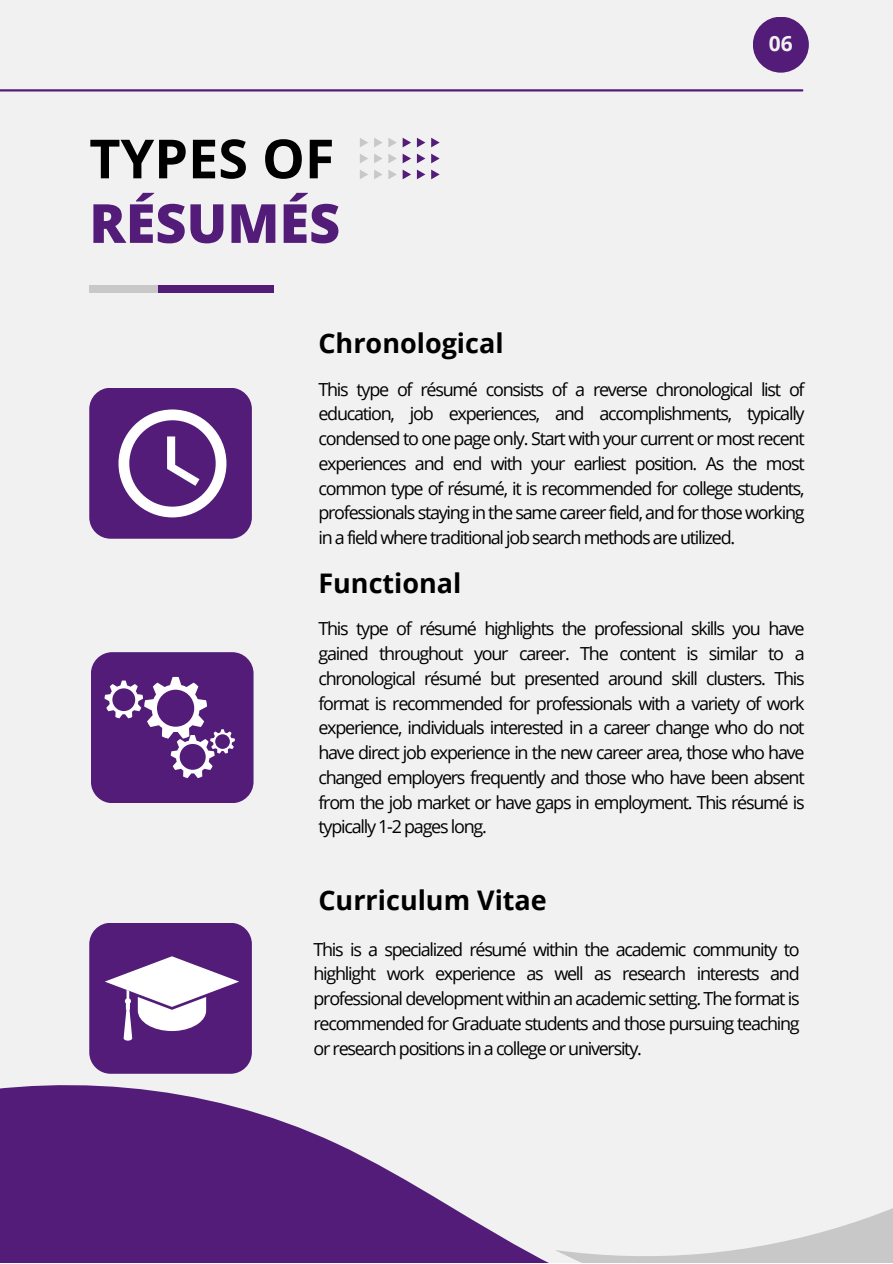
<style>
.page{position:relative;width:893px;height:1264px;background:#fff}
.page>*{position:absolute;margin:0;border:0;box-sizing:border-box;transform-origin:0 0}
.t1{font:700 54px "Open Sans";color:#000}
.t2{font:800 54px "Open Sans";color:#521c78}
.t3{font:700 27px "Open Sans";color:#000}
.t4{font:700 21px "Open Sans";color:#f1f1f1}
.t5{font:18px/24.8px "Open Sans";letter-spacing:-.07em;color:#000;text-align:justify}
</style>
<div class="page">
<div style="left:0;top:0;width:892px;height:1262px;background:#f1f1f1"></div>
<hr style="left:0;top:89px;width:802px;height:2px;background:#521c78">
<div style="left:752px;top:17px;width:56px;height:56px;background:#521c78;border-radius:50%"></div>
<svg style="left:0;top:1069px;width:547px;height:193px;fill:#521c78"></svg>
<svg style="left:555px;top:1208px;width:337px;height:54px"></svg>
<div style="left:89px;top:284px;width:185px;height:8px;background:#521c78"></div>
<div style="left:89px;top:284px;width:68px;height:8px;background:#c8c8c8"></div>
<div style="left:89px;top:388px;width:163px;height:150px;background:#521c78;border-radius:21px"></div>
<div style="left:91px;top:652px;width:162px;height:151px;background:#521c78;border-radius:21px"></div>
<div style="left:89px;top:922px;width:163px;height:151px;background:#521c78;border-radius:21px"></div>
<svg style="left:431px;top:138px;width:8px;height:9px"></svg>
<svg style="left:431px;top:154px;width:8px;height:9px"></svg>
<svg style="left:431px;top:170px;width:8px;height:9px"></svg>
<svg style="left:417px;top:138px;width:8px;height:9px"></svg>
<svg style="left:417px;top:154px;width:8px;height:9px"></svg>
<svg style="left:417px;top:170px;width:8px;height:9px"></svg>
<svg style="left:360px;top:138px;width:51px;height:41px"></svg>
<svg style="left:104px;top:677px;width:131px;height:101px"></svg>
<svg style="left:105px;top:956px;width:134px;height:84px"></svg>
<svg style="left:118px;top:409px;width:108px;height:108px"></svg>
<p class="t1" style="left:89px;top:121px;width:247px">TYPES OF</p>
<p class="t2" style="left:89px;top:185px;width:252px">RÉSUMÉS</p>
<p class="t4" style="left:768px;top:29px;width:25px">06</p>
<p class="t3" style="left:318px;top:324px;width:187px">Chronological</p>
<p class="t5" style="left:318px;top:376px;width:487px">This type of résumé consists of a reverse chronological list of education, job experiences, and accomplishments, typically condensed to one page only. Start with your current or most recent experiences and end with your earliest position. As the most common type of résumé, it is recommended for college students, professionals staying in the same career field, and for those working in a field where traditional job search methods are utilized.</p>
<p class="t3" style="left:318px;top:564px;width:144px">Functional</p>
<p class="t5" style="left:318px;top:616px;width:487px">This type of résumé highlights the professional skills you have gained throughout your career. The content is similar to a chronological résumé but presented around skill clusters. This format is recommended for professionals with a variety of work experience, individuals interested in a career change who do not have direct job experience in the new career area, those who have changed employers frequently and those who have been absent from the job market or have gaps in employment. This résumé is typically 1-2 pages long.</p>
<p class="t3" style="left:318px;top:880px;width:230px">Curriculum Vitae</p>
<p class="t5" style="left:313px;top:936px;width:487px">This is a specialized résumé within the academic community to highlight work experience as well as research interests and professional development within an academic setting. The format is recommended for Graduate students and those pursuing teaching or research positions in a college or university.</p>
</div>
